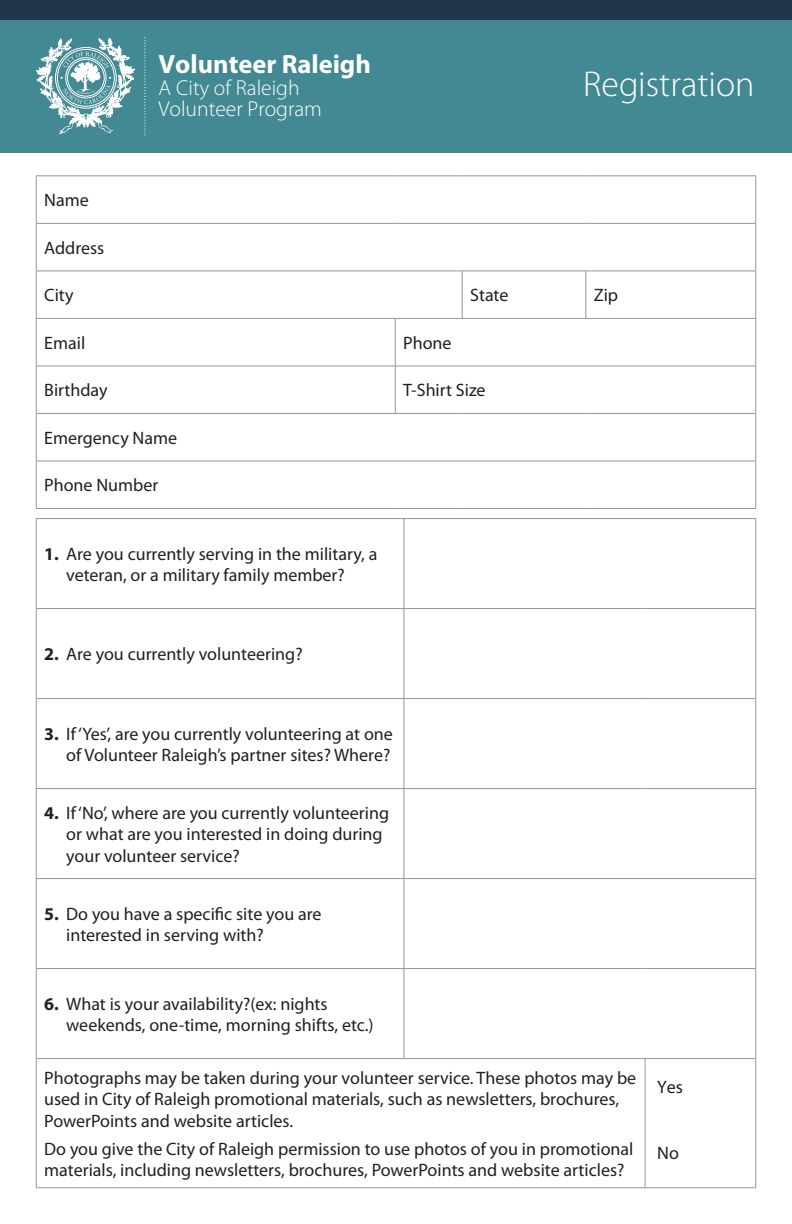
<style>
.page{position:relative;width:792px;height:1224px;background:#fff}
.page>*{position:absolute;margin:0;border:0;box-sizing:border-box;transform-origin:0 0}
.t1{font:300 36px "Myriad Pro";color:#fff}
.t2{font:700 26.4px "Myriad Pro";color:#fff}
.t3{font:300 21.6px/21.6px "Myriad Pro";color:#fff}
.t4{font:18px/21.6px "Myriad Pro";color:#231f20}
.t5{font:18px "Myriad Pro";color:#221e1f}
.s1{font-weight:700}
</style>
<div class="page">
<div style="left:0;top:0;width:792px;height:152px;background:#21354c"></div>
<div style="left:0;top:20px;width:792px;height:132px;background:#428993"></div>
<svg style="left:144px;top:37px;width:2px;height:99px"></svg>
<svg style="left:36px;top:38px;width:100px;height:97px"></svg>
<hr style="left:36px;top:176px;width:359px;height:1px;background:#939598">
<hr style="left:36px;top:176px;width:1px;height:47px;background:#939598">
<hr style="left:395px;top:176px;width:67px;height:1px;background:#939598">
<hr style="left:462px;top:176px;width:124px;height:1px;background:#939598">
<hr style="left:586px;top:176px;width:170px;height:1px;background:#939598">
<hr style="left:755px;top:176px;width:1px;height:47px;background:#939598">
<hr style="left:36px;top:223px;width:359px;height:1px;background:#939598">
<hr style="left:36px;top:224px;width:1px;height:47px;background:#939598">
<hr style="left:395px;top:223px;width:67px;height:1px;background:#939598">
<hr style="left:462px;top:223px;width:124px;height:1px;background:#939598">
<hr style="left:586px;top:223px;width:170px;height:1px;background:#939598">
<hr style="left:755px;top:224px;width:1px;height:47px;background:#939598">
<hr style="left:36px;top:271px;width:359px;height:1px;background:#939598">
<hr style="left:36px;top:271px;width:1px;height:47px;background:#939598">
<hr style="left:395px;top:271px;width:67px;height:1px;background:#939598">
<hr style="left:462px;top:271px;width:124px;height:1px;background:#939598">
<hr style="left:462px;top:271px;width:1px;height:47px;background:#939598">
<hr style="left:586px;top:271px;width:170px;height:1px;background:#939598">
<hr style="left:585px;top:271px;width:1px;height:47px;background:#939598">
<hr style="left:755px;top:271px;width:1px;height:47px;background:#939598">
<hr style="left:36px;top:318px;width:359px;height:1px;background:#939598">
<hr style="left:36px;top:319px;width:1px;height:47px;background:#939598">
<hr style="left:395px;top:318px;width:67px;height:1px;background:#939598">
<hr style="left:395px;top:319px;width:1px;height:47px;background:#939598">
<hr style="left:462px;top:318px;width:124px;height:1px;background:#939598">
<hr style="left:586px;top:318px;width:170px;height:1px;background:#939598">
<hr style="left:755px;top:319px;width:1px;height:47px;background:#939598">
<hr style="left:36px;top:366px;width:359px;height:1px;background:#939598">
<hr style="left:36px;top:366px;width:1px;height:47px;background:#939598">
<hr style="left:395px;top:366px;width:67px;height:1px;background:#939598">
<hr style="left:395px;top:366px;width:1px;height:47px;background:#939598">
<hr style="left:462px;top:366px;width:124px;height:1px;background:#939598">
<hr style="left:586px;top:366px;width:170px;height:1px;background:#939598">
<hr style="left:755px;top:366px;width:1px;height:47px;background:#939598">
<hr style="left:36px;top:413px;width:359px;height:1px;background:#939598">
<hr style="left:36px;top:414px;width:1px;height:47px;background:#939598">
<hr style="left:395px;top:413px;width:67px;height:1px;background:#939598">
<hr style="left:462px;top:413px;width:124px;height:1px;background:#939598">
<hr style="left:586px;top:413px;width:170px;height:1px;background:#939598">
<hr style="left:755px;top:414px;width:1px;height:47px;background:#939598">
<hr style="left:36px;top:461px;width:359px;height:1px;background:#939598">
<hr style="left:36px;top:461px;width:1px;height:47px;background:#939598">
<hr style="left:395px;top:461px;width:67px;height:1px;background:#939598">
<hr style="left:462px;top:461px;width:124px;height:1px;background:#939598">
<hr style="left:586px;top:461px;width:170px;height:1px;background:#939598">
<hr style="left:755px;top:461px;width:1px;height:47px;background:#939598">
<hr style="left:36px;top:508px;width:359px;height:1px;background:#939598">
<hr style="left:395px;top:508px;width:67px;height:1px;background:#939598">
<hr style="left:462px;top:508px;width:124px;height:1px;background:#939598">
<hr style="left:586px;top:508px;width:170px;height:1px;background:#939598">
<hr style="left:36px;top:518px;width:368px;height:1px;background:#939598">
<hr style="left:36px;top:519px;width:1px;height:89px;background:#939598">
<hr style="left:404px;top:518px;width:241px;height:1px;background:#939598">
<hr style="left:404px;top:519px;width:1px;height:89px;background:#939598">
<hr style="left:645px;top:518px;width:111px;height:1px;background:#939598">
<hr style="left:755px;top:519px;width:1px;height:89px;background:#939598">
<hr style="left:36px;top:608px;width:368px;height:1px;background:#939598">
<hr style="left:36px;top:609px;width:1px;height:89px;background:#939598">
<hr style="left:404px;top:608px;width:241px;height:1px;background:#939598">
<hr style="left:404px;top:609px;width:1px;height:89px;background:#939598">
<hr style="left:645px;top:608px;width:111px;height:1px;background:#939598">
<hr style="left:755px;top:609px;width:1px;height:89px;background:#939598">
<hr style="left:36px;top:698px;width:368px;height:1px;background:#939598">
<hr style="left:36px;top:699px;width:1px;height:89px;background:#939598">
<hr style="left:404px;top:698px;width:241px;height:1px;background:#939598">
<hr style="left:404px;top:699px;width:1px;height:89px;background:#939598">
<hr style="left:645px;top:698px;width:111px;height:1px;background:#939598">
<hr style="left:755px;top:699px;width:1px;height:89px;background:#939598">
<hr style="left:36px;top:788px;width:368px;height:1px;background:#939598">
<hr style="left:36px;top:789px;width:1px;height:89px;background:#939598">
<hr style="left:404px;top:788px;width:241px;height:1px;background:#939598">
<hr style="left:404px;top:789px;width:1px;height:89px;background:#939598">
<hr style="left:645px;top:788px;width:111px;height:1px;background:#939598">
<hr style="left:755px;top:789px;width:1px;height:89px;background:#939598">
<hr style="left:36px;top:878px;width:368px;height:1px;background:#939598">
<hr style="left:36px;top:879px;width:1px;height:89px;background:#939598">
<hr style="left:404px;top:878px;width:241px;height:1px;background:#939598">
<hr style="left:404px;top:879px;width:1px;height:89px;background:#939598">
<hr style="left:645px;top:878px;width:111px;height:1px;background:#939598">
<hr style="left:755px;top:879px;width:1px;height:89px;background:#939598">
<hr style="left:36px;top:968px;width:368px;height:1px;background:#939598">
<hr style="left:36px;top:969px;width:1px;height:89px;background:#939598">
<hr style="left:404px;top:968px;width:241px;height:1px;background:#939598">
<hr style="left:404px;top:969px;width:1px;height:89px;background:#939598">
<hr style="left:645px;top:968px;width:111px;height:1px;background:#939598">
<hr style="left:755px;top:969px;width:1px;height:89px;background:#939598">
<hr style="left:36px;top:1058px;width:368px;height:1px;background:#939598">
<hr style="left:36px;top:1059px;width:1px;height:129px;background:#939598">
<hr style="left:404px;top:1058px;width:241px;height:1px;background:#939598">
<hr style="left:645px;top:1058px;width:111px;height:1px;background:#939598">
<hr style="left:645px;top:1059px;width:1px;height:129px;background:#939598">
<hr style="left:755px;top:1059px;width:1px;height:129px;background:#939598">
<hr style="left:36px;top:1187px;width:368px;height:1px;background:#939598">
<hr style="left:404px;top:1187px;width:241px;height:1px;background:#939598">
<hr style="left:645px;top:1187px;width:111px;height:1px;background:#939598">
<h2 class="t2" style="left:158px;top:49px;width:214px">Volunteer Raleigh</h2>
<p class="t3" style="left:158px;top:77px;width:165px">A City of Raleigh<br>Volunteer Program</p>
<p class="t1" style="left:583px;top:64px;width:173px">Registration</p>
<p class="t4" style="left:44px;top:190px;width:46px">Name</p>
<p class="t4" style="left:44px;top:237px;width:62px">Address</p>
<p class="t4" style="left:44px;top:285px;width:31px">City</p>
<p class="t4" style="left:470px;top:285px;width:40px">State</p>
<p class="t4" style="left:594px;top:285px;width:26px">Zip</p>
<p class="t4" style="left:44px;top:332px;width:43px">Email</p>
<p class="t4" style="left:403px;top:332px;width:50px">Phone</p>
<p class="t4" style="left:44px;top:380px;width:65px">Birthday</p>
<p class="t4" style="left:403px;top:380px;width:84px">T-Shirt Size</p>
<p class="t4" style="left:44px;top:427px;width:134px">Emergency Name</p>
<p class="t4" style="left:44px;top:475px;width:116px">Phone Number</p>
<p class="t4" style="left:44px;top:543px;width:335px;text-align:center"><span class="s1">1.</span> Are you currently serving in the military, a veteran, or a military family member?</p>
<p class="t4" style="left:44px;top:644px;width:260px"><span class="s1">2.</span> Are you currently volunteering?</p>
<p class="t4" style="left:44px;top:723px;width:350px;text-align:right"><span class="s1">3.</span> If ‘Yes’, are you currently volunteering at one of Volunteer Raleigh’s partner sites? Where?</p>
<p class="t4" style="left:66px;top:802px;width:324px;text-indent:-22px"><span class="s1">4.</span> If ‘No’, where are you currently volunteering or what are you interested in doing during your volunteer service?</p>
<p class="t4" style="left:66px;top:903px;width:257px;text-indent:-22px"><span class="s1">5.</span> Do you have a specific site you are interested in serving with?</p>
<p class="t4" style="left:66px;top:993px;width:309px;text-indent:-22px"><span class="s1">6.</span> What is your availability?(ex: nights weekends, one-time, morning shifts, etc.)</p>
<p class="t4" style="left:44px;top:1067px;width:594px">Photographs may be taken during your volunteer service. These photos may be used in City of Raleigh promotional materials, such as newsletters, brochures,<br>PowerPoints and website articles.</p>
<p class="t4" style="left:44px;top:1138px;width:591px">Do you give the City of Raleigh permission to use photos of you in promotional materials, including newsletters, brochures, PowerPoints and website articles?</p>
<p class="t5" style="left:657px;top:1076px;width:27px">Yes</p>
<p class="t5" style="left:657px;top:1142px;width:23px">No</p>
</div>
